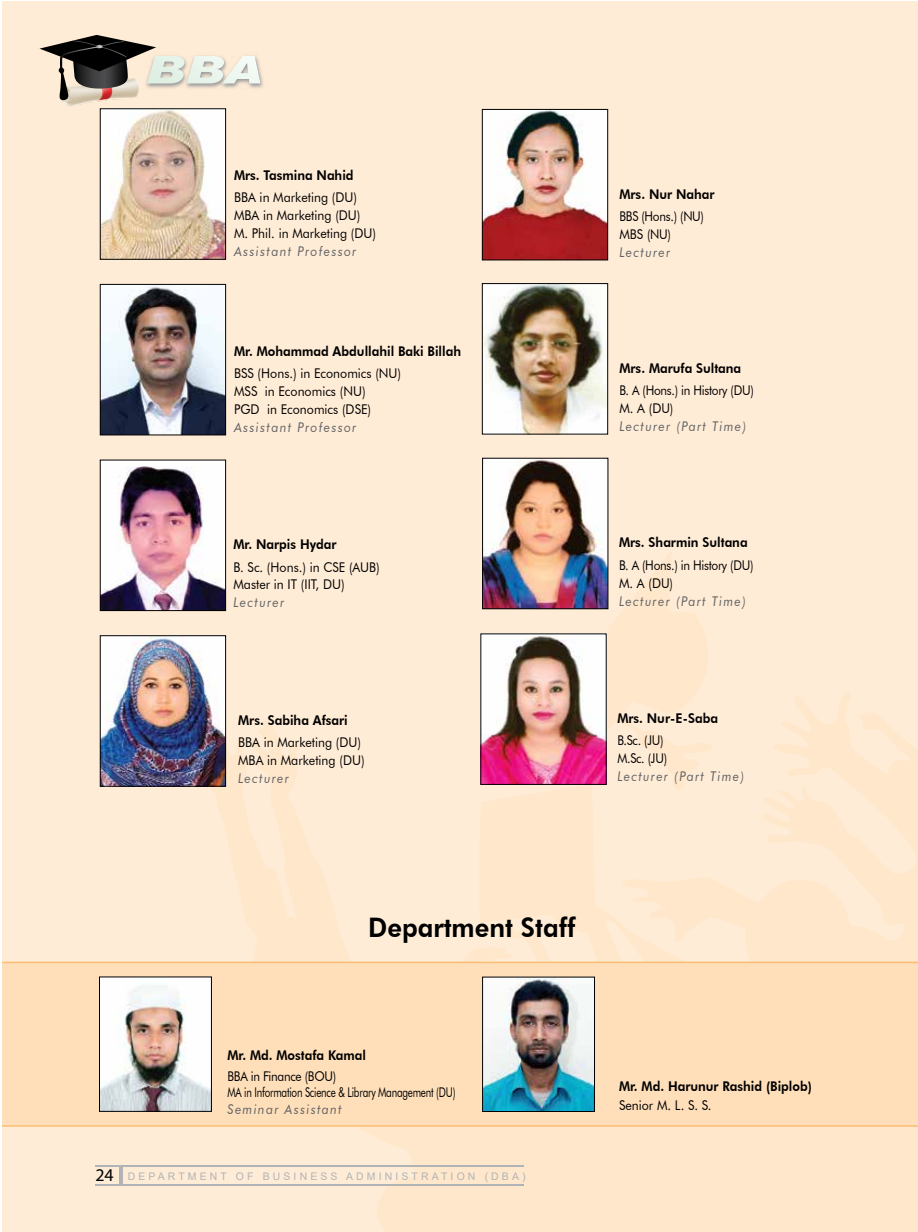
<style>
.page{position:relative;width:918px;height:1232px;background:#fff}
.page>*{position:absolute;margin:0;border:0;box-sizing:border-box;transform-origin:0 0}
.t1{font:800 26.85px "Futura BT";color:#000;scale:.95 1}
.t2{font:13.5px/17.9px "Futura BT";color:#000;scale:.93 1}
.t3{font:800 13.5px "Futura BT";color:#000;scale:.93 1}
.t4{font:13.5px/17.9px "Futura BT";letter-spacing:-.025em;color:#000;scale:.89 1}
.t5{font:italic 13.5px "Futura BT";letter-spacing:.1em;color:#636466;scale:.93 1}
.t6{font:13.5px/17.9px "Futura BT";color:#000;scale:.89 1}
.t7{font:10.5px "Arial";letter-spacing:.3em;color:#b1b4b6}
.s1{font-family:"Myriad Pro";font-size:17.85px;color:#000}
</style>
<div class="page">
<div style="left:2px;top:1px;width:916px;height:1230px;background:#ffecd6"></div>
<svg style="left:597px;top:549px;width:111px;height:142px"></svg>
<svg style="left:168px;top:691px;width:750px;height:540px"></svg>
<hr style="left:95px;top:1184px;width:429px;height:1px;background:#b1b4b6">
<hr style="left:95px;top:1165px;width:429px;height:1px;background:#b1b4b6">
<hr style="left:119px;top:1165px;width:3px;height:19px;background:#b1b4b6">
<img style="left:102px;top:139px;width:122px;height:118px">
<div style="left:100px;top:108px;width:126px;height:151px;border:1px solid #000"></div>
<img style="left:102px;top:286px;width:122px;height:147px">
<div style="left:100px;top:284px;width:126px;height:151px;border:1px solid #000"></div>
<div style="left:100px;top:460px;width:126px;height:150px;background:#fff"></div>
<img style="left:102px;top:466px;width:122px;height:142px">
<div style="left:100px;top:460px;width:126px;height:150px;border:1px solid #000"></div>
<img style="left:102px;top:637px;width:122px;height:147px">
<div style="left:100px;top:635px;width:126px;height:151px;border:1px solid #000"></div>
<img style="left:484px;top:285px;width:122px;height:147px">
<div style="left:482px;top:283px;width:126px;height:151px;border:1px solid #000"></div>
<img style="left:484px;top:460px;width:122px;height:147px">
<div style="left:482px;top:458px;width:126px;height:151px;border:1px solid #000"></div>
<img style="left:483px;top:635px;width:121px;height:147px">
<img style="left:484px;top:111px;width:122px;height:147px">
<div style="left:482px;top:109px;width:126px;height:151px;border:1px solid #000"></div>
<div style="left:2px;top:962px;width:916px;height:163px;background:#ffdfba"></div>
<img style="left:484px;top:978px;width:109px;height:131px">
<div style="left:482px;top:976px;width:113px;height:135px;border:1px solid #000"></div>
<img style="left:96px;top:34px;width:168px;height:105px">
<img style="left:61px;top:100px;width:79px;height:7px">
<svg style="left:39px;top:35px;width:221px;height:65px"></svg>
<hr style="left:2px;top:961px;width:916px;height:2px;background:#fcbd72">
<hr style="left:2px;top:1124px;width:916px;height:2px;background:#fcbd72">
<img style="left:101px;top:978px;width:109px;height:131px">
<div style="left:99px;top:976px;width:113px;height:135px;border:1px solid #000"></div>
<p class="t3" style="left:234px;top:167px;width:130px">Mrs. Tasmina Nahid</p>
<p class="t2" style="left:234px;top:188px;width:154px">BBA in Marketing (DU)<br>MBA in Marketing (DU)<br>M. Phil. in Marketing (DU)</p>
<p class="t5" style="left:234px;top:243px;width:133px">Assistant Professor</p>
<p class="t3" style="left:234px;top:342px;width:246px">Mr. Mohammad Abdullahil Baki Billah</p>
<p class="t2" style="left:234px;top:364px;width:181px">BSS (Hons.) in Economics (NU)<br>MSS in Economics (NU)<br>PGD in Economics (DSE)</p>
<p class="t5" style="left:234px;top:418px;width:133px">Assistant Professor</p>
<p class="t3" style="left:234px;top:536px;width:112px">Mr. Narpis Hydar</p>
<p class="t2" style="left:234px;top:557px;width:159px">B. Sc. (Hons.) in CSE (AUB)<br>Master in IT (IIT, DU)</p>
<p class="t5" style="left:234px;top:594px;width:56px">Lecturer</p>
<p class="t3" style="left:238px;top:711px;width:119px">Mrs. Sabiha Afsari</p>
<p class="t2" style="left:238px;top:733px;width:137px">BBA in Marketing (DU)<br>MBA in Marketing (DU)</p>
<p class="t5" style="left:238px;top:770px;width:56px">Lecturer</p>
<p class="t3" style="left:619px;top:185px;width:104px">Mrs. Nur Nahar</p>
<p class="t4" style="left:619px;top:207px;width:97px">BBS (Hons.) (NU)<br>MBS (NU)</p>
<p class="t5" style="left:619px;top:244px;width:56px">Lecturer</p>
<p class="t3" style="left:619px;top:359px;width:132px">Mrs. Marufa Sultana</p>
<p class="t4" style="left:619px;top:381px;width:153px">B. A (Hons.) in History (DU)<br>M. A (DU)</p>
<p class="t5" style="left:619px;top:418px;width:138px">Lecturer (Part Time)</p>
<p class="t3" style="left:619px;top:534px;width:140px">Mrs. Sharmin Sultana</p>
<p class="t4" style="left:619px;top:556px;width:153px">B. A (Hons.) in History (DU)<br>M. A (DU)</p>
<p class="t5" style="left:619px;top:592px;width:138px">Lecturer (Part Time)</p>
<p class="t3" style="left:617px;top:710px;width:110px">Mrs. Nur-E-Saba</p>
<p class="t6" style="left:617px;top:731px;width:57px">B.Sc. (JU)<br>M.Sc. (JU)</p>
<p class="t5" style="left:617px;top:768px;width:138px">Lecturer (Part Time)</p>
<h1 class="t1" style="left:368px;top:911px;width:220px">Department Staff</h1>
<p class="t3" style="left:227px;top:1046px;width:151px">Mr. Md. Mostafa Kamal</p>
<p class="t4" style="left:227px;top:1067px;width:258px;line-height:16.5px">BBA in Finance (BOU)<br>MA in Information Science &amp; Library Management (DU)</p>
<p class="t5" style="left:227px;top:1100px;width:125px">Seminar Assistant</p>
<p class="t7" style="left:95px;top:1168px;width:432px"><span class="s1">24</span> DEPARTMENT OF BUSINESS ADMINISTRATION (DBA)</p>
<p class="t3" style="left:619px;top:1077px;width:209px">Mr. Md. Harunur Rashid (Biplob)</p>
<p class="t2" style="left:619px;top:1095px;width:101px">Senior M. L. S. S.</p>
</div>
